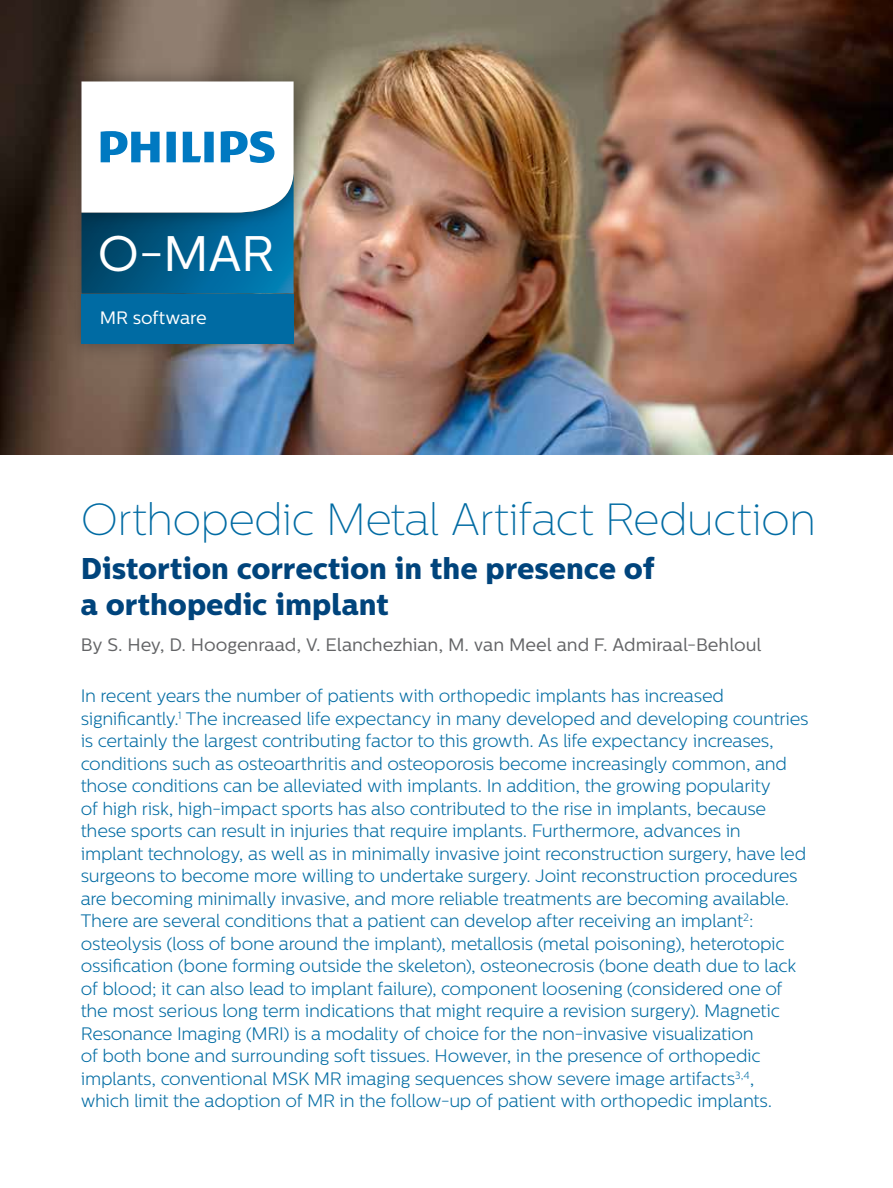
<style>
.page{position:relative;width:893px;height:1188px;background:#fff}
.page>*{position:absolute;margin:0;border:0;box-sizing:border-box;transform-origin:0 0}
.t1{font:49.8px "Centrale Sans";color:#fff}
.t2{font:100 45px "Centrale Sans";letter-spacing:-.02em;color:#006ba3}
.t3{font:800 30px/36px "Centrale Sans";letter-spacing:-.005em;color:#00447c}
.t4{font:300 18px/22.5px "Centrale Sans";letter-spacing:-.015em;color:#006ba3}
.t5{font:18px "Centrale Sans";letter-spacing:-.005em;color:#636466}
.t6{font:18px "Centrale Sans";letter-spacing:-.005em;color:#fff}
</style>
<div class="page">
<img style="left:0;top:0;width:893px;height:454px">
<img style="left:56px;top:238px;width:263px;height:30px">
<img style="left:56px;top:56px;width:263px;height:182px">
<svg style="left:81px;top:81px;width:213px;height:187px"></svg>
<img style="left:56px;top:268px;width:263px;height:101px">
<div style="left:81px;top:294px;width:213px;height:50px;background:#006ba3"></div>
<h1 class="t1" style="left:98px;top:225px;width:178px">O-MAR</h1>
<p class="t6" style="left:100px;top:307px;width:109px">MR software</p>
<h2 class="t2" style="left:81px;top:495px;width:737px">Orthopedic Metal Artifact Reduction</h2>
<h3 class="t3" style="left:81px;top:551px;width:575px">Distortion correction in the presence of a orthopedic implant</h3>
<p class="t5" style="left:81px;top:634px;width:682px">By S. Hey, D. Hoogenraad, V. Elanchezhian, M. van Meel and F. Admiraal-Behloul</p>
<p class="t4" style="left:81px;top:685px;width:729px">In recent years the number of patients with orthopedic implants has increased significantly.<sup>1</sup> The increased life expectancy in many developed and developing countries is certainly the largest contributing factor to this growth. As life expectancy increases, conditions such as osteoarthritis and osteoporosis become increasingly common, and those conditions can be alleviated with implants. In addition, the growing popularity<br>of high risk, high-impact sports has also contributed to the rise in implants, because these sports can result in injuries that require implants. Furthermore, advances in<br>implant technology, as well as in minimally invasive joint reconstruction surgery, have led surgeons to become more willing to undertake surgery. Joint reconstruction procedures are becoming minimally invasive, and more reliable treatments are becoming available.<br>There are several conditions that a patient can develop after receiving an implant<sup>2</sup>: osteolysis (loss of bone around the implant), metallosis (metal poisoning), heterotopic ossification (bone forming outside the skeleton), osteonecrosis (bone death due to lack of blood; it can also lead to implant failure), component loosening (considered one of the most serious long term indications that might require a revision surgery). Magnetic Resonance Imaging (MRI) is a modality of choice for the non-invasive visualization<br>of both bone and surrounding soft tissues. However, in the presence of orthopedic implants, conventional MSK MR imaging sequences show severe image artifacts<sup>3,4</sup>,<br>which limit the adoption of MR in the follow-up of patient with orthopedic implants.</p>
</div>
